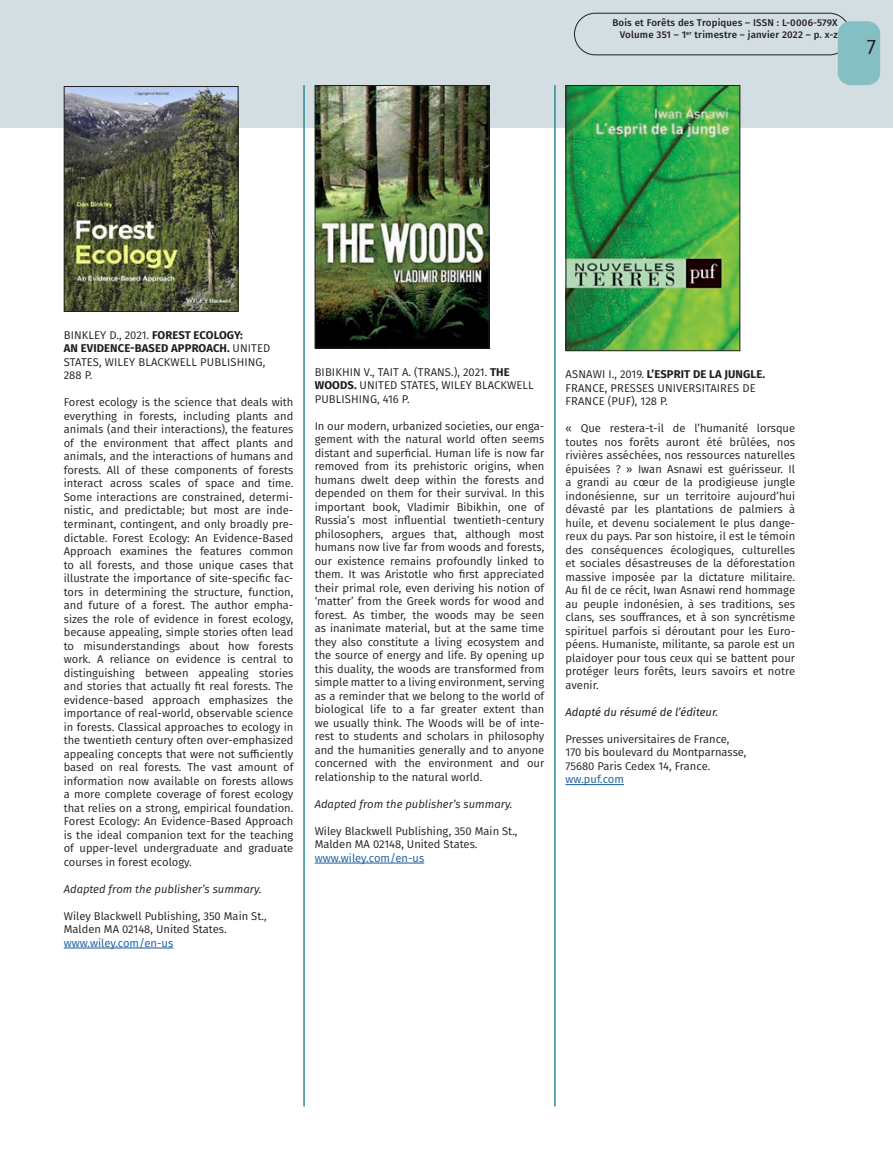
<style>
.page{position:relative;width:893px;height:1149px;background:#fff}
.page>*{position:absolute;margin:0;border:0;box-sizing:border-box;transform-origin:0 0}
.t1{font:21px "Fira Sans";color:#231f20}
.t2{font:11.25px/13.5px "Fira Sans";color:#231f20}
.t3{font:italic 11.25px "Fira Sans";color:#231f20}
.t4{font:11.25px "Fira Sans";color:#175d9e}
.t5{font:italic 11.25px "Fira Sans";color:#231f20}
.t6{font:500 9.75px/12px "Fira Sans";letter-spacing:.02em;color:#231f20;text-align:right}
.s1{font-weight:700}
</style>
<div class="page">
<div style="left:0;top:0;width:893px;height:128px;background:#d3dee2"></div>
<hr style="left:303px;top:85px;width:2px;height:1021px;background:#2c8993">
<hr style="left:554px;top:85px;width:2px;height:1021px;background:#2c8993">
<div style="left:574px;top:13px;width:276px;height:42px;border:1px solid #231f20;border-radius:21px"></div>
<div style="left:838px;top:21px;width:42px;height:64px;background:#84bfc3;border-radius:13px"></div>
<hr style="left:64px;top:947px;width:109px;height:1px;background:#155b99">
<img style="left:66px;top:88px;width:170px;height:222px">
<div style="left:64px;top:86px;width:174px;height:226px;border:1px solid #231f20"></div>
<hr style="left:315px;top:862px;width:109px;height:1px;background:#155b99">
<img style="left:317px;top:87px;width:170px;height:259px">
<div style="left:315px;top:85px;width:174px;height:263px;border:1px solid #231f20"></div>
<hr style="left:566px;top:784px;width:58px;height:1px;background:#155b99">
<img style="left:568px;top:87px;width:170px;height:262px">
<div style="left:566px;top:85px;width:174px;height:266px;border:1px solid #231f20"></div>
<p class="t6" style="left:612px;top:16px;width:227px">Bois et Forêts des Tropiques – ISSN : L-0006-579X<br>Volume 351 – 1<sup>er</sup> trimestre – janvier 2022 – p. x-z</p>
<h1 class="t1" style="left:867px;top:31px;width:11px">7</h1>
<p class="t2" style="left:64px;top:328px;width:208px">BINKLEY D., 2021. <span class="s1">FOREST ECOLOGY:<br>AN EVIDENCE-BASED APPROACH.</span> UNITED<br>STATES, WILEY BLACKWELL PUBLISHING,<br>288 P.</p>
<p class="t2" style="left:64px;top:395px;width:231px;text-align:justify">Forest ecology is the science that deals with everything in forests, including plants and animals (and their interactions), the features of the environment that affect plants and animals, and the interactions of humans and forests. All of these components of forests interact across scales of space and time.<br>Some interactions are constrained, determi&shy;nistic, and predictable; but most are inde&shy;terminant, contingent, and only broadly pre&shy;dictable. Forest Ecology: An Evidence-Based Approach examines the features common to all forests, and those unique cases that illustrate the importance of site-specific fac&shy;tors in determining the structure, function, and future of a forest. The author empha&shy;sizes the role of evidence in forest ecology, because appealing, simple stories often lead to misunderstandings about how forests work. A reliance on evidence is central to distinguishing between appealing stories and stories that actually fit real forests. The evidence-based approach emphasizes the importance of real-world, observable science in forests. Classical approaches to ecology in the twentieth century often over-emphasized appealing concepts that were not sufficiently based on real forests. The vast amount of information now available on forests allows a more complete coverage of forest ecology that relies on a strong, empirical foundation.<br>Forest Ecology: An Evidence-Based Approach is the ideal companion text for the teaching of upper-level undergraduate and graduate courses in forest ecology.</p>
<p class="t3" style="left:64px;top:880px;width:199px">Adapted from the publisher’s summary.</p>
<p class="t2" style="left:64px;top:908px;width:204px">Wiley Blackwell Publishing, 350 Main St.,<br>Malden MA 02148, United States.</p>
<p class="t4" style="left:64px;top:934px;width:111px">www.wiley.com/en-us</p>
<p class="t2" style="left:315px;top:364px;width:221px">BIBIKHIN V., TAIT A. (TRANS.), 2021. <span class="s1">THE<br>WOODS.</span> UNITED STATES, WILEY BLACKWELL<br>PUBLISHING, 416 P.</p>
<p class="t2" style="left:315px;top:418px;width:231px;text-align:justify">In our modern, urbanized societies, our enga&shy;gement with the natural world often seems distant and superficial. Human life is now far removed from its prehistoric origins, when humans dwelt deep within the forests and depended on them for their survival. In this important book, Vladimir Bibikhin, one of Russia’s most influential twentieth-century philosophers, argues that, although most humans now live far from woods and forests, our existence remains profoundly linked to them. It was Aristotle who first appreciated their primal role, even deriving his notion of ‘matter’ from the Greek words for wood and forest. As timber, the woods may be seen as inanimate material, but at the same time they also constitute a living ecosystem and the source of energy and life. By opening up this duality, the woods are transformed from simple matter to a living environment, serving as a reminder that we belong to the world of biological life to a far greater extent than we usually think. The Woods will be of inte&shy;rest to students and scholars in philosophy and the humanities generally and to anyone concerned with the environment and our relationship to the natural world.</p>
<p class="t3" style="left:315px;top:795px;width:199px">Adapted from the publisher’s summary.</p>
<p class="t2" style="left:315px;top:823px;width:204px">Wiley Blackwell Publishing, 350 Main St.,<br>Malden MA 02148, United States.</p>
<p class="t4" style="left:315px;top:849px;width:111px">www.wiley.com/en-us</p>
<p class="t2" style="left:566px;top:367px;width:201px">ASNAWI I., 2019. <span class="s1">L’ESPRIT DE LA JUNGLE.<br></span>FRANCE, PRESSES UNIVERSITAIRES DE<br>FRANCE (PUF), 128 P.</p>
<p class="t2" style="left:566px;top:421px;width:231px;text-align:justify">« Que restera-t-il de l’humanité lorsque toutes nos forêts auront été brûlées, nos rivières asséchées, nos ressources naturelles épuisées ? » Iwan Asnawi est guérisseur. Il a grandi au cœur de la prodigieuse jungle indonésienne, sur un territoire aujourd’hui dévasté par les plantations de palmiers à huile, et devenu socialement le plus dange&shy;reux du pays. Par son histoire, il est le témoin des conséquences écologiques, culturelles et sociales désastreuses de la déforestation massive imposée par la dictature militaire.<br>Au fil de ce récit, Iwan Asnawi rend hommage au peuple indonésien, à ses traditions, ses clans, ses souffrances, et à son syncrétisme spirituel parfois si déroutant pour les Euro&shy;péens. Humaniste, militante, sa parole est un plaidoyer pour tous ceux qui se battent pour protéger leurs forêts, leurs savoirs et notre avenir.</p>
<p class="t5" style="left:566px;top:703px;width:154px">Adapté du résumé de l’éditeur.</p>
<p class="t2" style="left:566px;top:731px;width:183px">Presses universitaires de France,<br>170 bis boulevard du Montparnasse,<br>75680 Paris Cedex 14, France.</p>
<p class="t4" style="left:566px;top:771px;width:60px">ww.puf.com</p>
</div>
